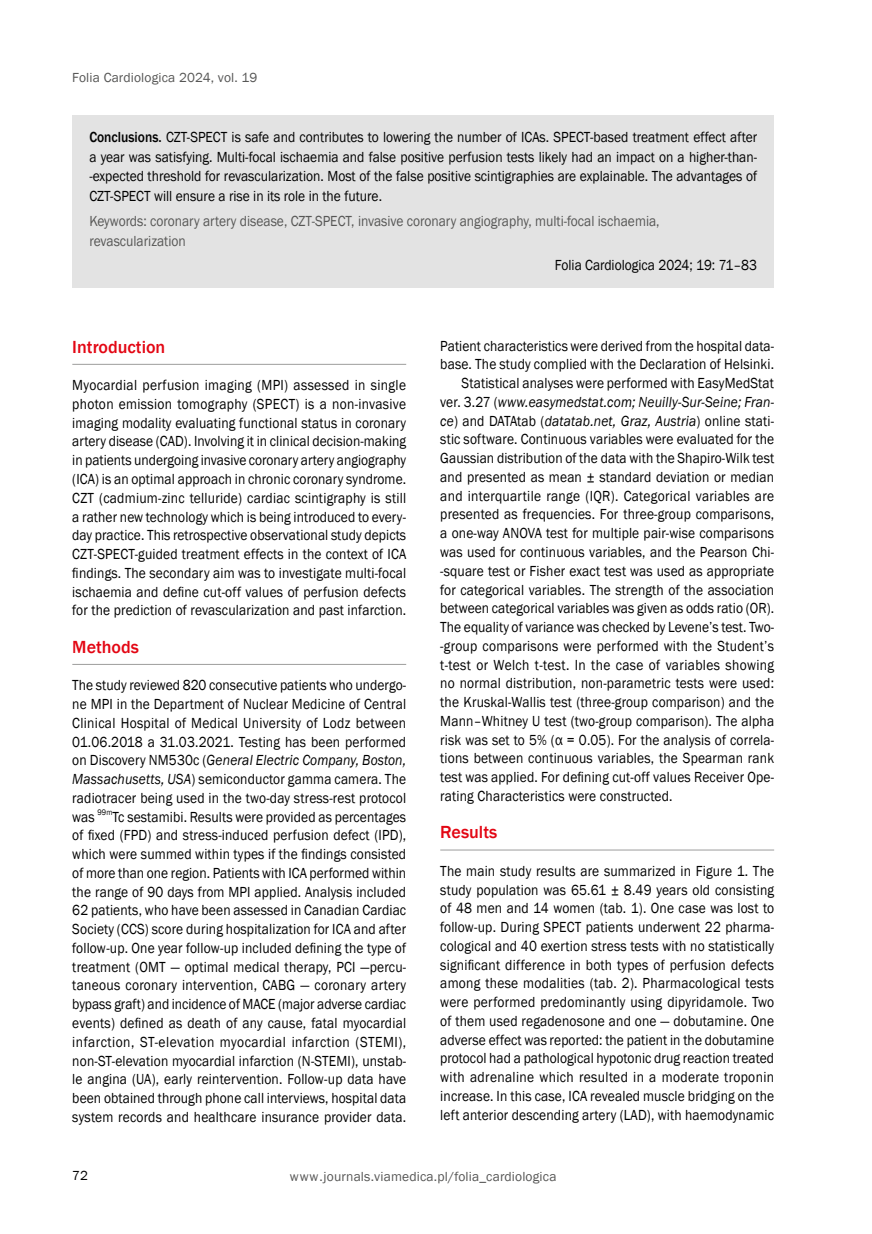
<style>
.page{position:relative;width:872px;height:1234px;background:#fff}
.page>*{position:absolute;margin:0;border:0;box-sizing:border-box;transform-origin:0 0}
.t1{font:500 18px "Franklin Gothic";color:#e30613}
.t2{font:15px/18.8px "Franklin Gothic";letter-spacing:.01em;color:#000;text-align:justify;scale:.9 1}
.t3{font:15px/20.5px "Franklin Gothic";color:#575756;scale:.9 1}
.t4{font:italic 15px "Franklin Gothic";letter-spacing:.01em;color:#000;scale:.9 1}
.t5{font:15px "Franklin Gothic";letter-spacing:.03em;color:#000;scale:.9 1}
.t6{font:13.5px "Franklin Gothic";letter-spacing:.01em;color:#575756}
.t7{font:13.5px "Franklin Gothic";color:#000}
.t8{font:8.25px "Franklin Gothic";color:#000;scale:.9 1}
.s1{font-weight:500}
.s2{font-style:italic}
.s3{font-style:normal}
</style>
<div class="page">
<hr style="left:440px;top:849px;width:334px;height:1px;background:#9d9d9c">
<div style="left:72px;top:115px;width:702px;height:172px;background:#e3e3e3"></div>
<hr style="left:72px;top:364px;width:334px;height:1px;background:#9d9d9c">
<hr style="left:72px;top:664px;width:334px;height:1px;background:#9d9d9c">
<p class="t6" style="left:72px;top:69px;width:187px">Folia Cardiologica 2024, vol. 19</p>
<p class="t2" style="left:89px;top:128px;width:743px;line-height:19.5px"><span class="s1">Conclusions.</span> CZT-SPECT is safe and contributes to lowering the number of ICAs. SPECT-based treatment effect after a year was satisfying. Multi-focal ischaemia and false positive perfusion tests likely had an impact on a higher-than--expected threshold for revascularization. Most of the false positive scintigraphies are explainable. The advantages of CZT-SPECT will ensure a rise in its role in the future.</p>
<p class="t3" style="left:89px;top:211px;width:635px">Keywords: coronary artery disease, CZT-SPECT, invasive coronary angiography, multi-focal ischaemia, revascularization</p>
<p class="t2" style="left:555px;top:256px;width:226px">Folia Cardiologica 2024; 19: 71–83</p>
<p class="t1" style="left:72px;top:335px;width:95px">Introduction</p>
<p class="t2" style="left:72px;top:376px;width:372px">Myocardial perfusion imaging (MPI) assessed in single photon emission tomography (SPECT) is a non-invasive imaging modality evaluating functional status in coronary artery disease (CAD). Involving it in clinical decision-making in patients undergoing invasive coronary artery angiography (ICA) is an optimal approach in chronic coronary syndrome.<br>CZT (cadmium-zinc telluride) cardiac scintigraphy is still a rather new technology which is being introduced to every&shy;day practice. This retrospective observational study depicts CZT-SPECT-guided treatment effects in the context of ICA findings. The secondary aim was to investigate multi-focal ischaemia and define cut-off values of perfusion defects for the prediction of revascularization and past infarction.</p>
<p class="t1" style="left:72px;top:635px;width:68px">Methods</p>
<p class="t2" style="left:72px;top:676px;width:372px">The study reviewed 820 consecutive patients who undergo&shy;ne MPI in the Department of Nuclear Medicine of Central Clinical Hospital of Medical University of Lodz between 01.06.2018 a 31.03.2021. Testing has been performed on Discovery NM530c (<span class="s2">General Electric Company, Boston, Massachusetts, USA</span>) semiconductor gamma camera. The radiotracer being used in the two-day stress-rest protocol was</p>
<p class="t8" style="left:98px;top:806px;width:18px">99m</p>
<p class="t2" style="left:72px;top:807px;width:372px;text-indent:40px">Tc sestamibi. Results were provided as percentages of fixed (FPD) and stress-induced perfusion defect (IPD), which were summed within types if the findings consisted of more than one region. Patients with ICA performed within the range of 90 days from MPI applied. Analysis included 62 patients, who have been assessed in Canadian Cardiac Society (CCS) score during hospitalization for ICA and after follow-up. One year follow-up included defining the type of treatment (OMT — optimal medical therapy, PCI —percu&shy;taneous coronary intervention, CABG — coronary artery bypass graft) and incidence of MACE (major adverse cardiac events) defined as death of any cause, fatal myocardial infarction, ST-elevation myocardial infarction (STEMI), non-ST-elevation myocardial infarction (N-STEMI), unstab&shy;le angina (UA), early reintervention. Follow-up data have been obtained through phone call interviews, hospital data system records and healthcare insurance provider data.</p>
<p class="t2" style="left:440px;top:336px;width:372px">Patient characteristics were derived from the hospital data-</p>
<p class="t2" style="left:440px;top:355px;width:372px">base. The study complied with the Declaration of Helsinki.</p>
<p class="t2" style="left:461px;top:374px;width:349px">Statistical analyses were performed with EasyMedStat</p>
<p class="t4" style="left:440px;top:392px;width:372px"><span class="s3">ver. 3.27 (</span>www.easymedstat.com; Neuilly-Sur-Seine; Fran-</p>
<p class="t4" style="left:440px;top:411px;width:372px">ce<span class="s3">) and DATAtab (</span>datatab.net, Graz, Austria<span class="s3">) online stati-</span></p>
<p class="t2" style="left:440px;top:430px;width:372px">stic software. Continuous variables were evaluated for the</p>
<p class="t2" style="left:440px;top:449px;width:372px">Gaussian distribution of the data with the Shapiro-Wilk test</p>
<p class="t2" style="left:440px;top:468px;width:372px">and presented as mean ± standard deviation or median</p>
<p class="t2" style="left:440px;top:486px;width:372px">and interquartile range (IQR). Categorical variables are</p>
<p class="t2" style="left:440px;top:505px;width:372px">presented as frequencies. For three-group comparisons,</p>
<p class="t2" style="left:440px;top:524px;width:372px">a one-way ANOVA test for multiple pair-wise comparisons</p>
<p class="t2" style="left:440px;top:543px;width:372px">was used for continuous variables, and the Pearson Chi-</p>
<p class="t2" style="left:440px;top:561px;width:372px">-square test or Fisher exact test was used as appropriate</p>
<p class="t2" style="left:440px;top:580px;width:372px">for categorical variables. The strength of the association</p>
<p class="t2" style="left:440px;top:599px;width:372px">between categorical variables was given as odds ratio (OR).</p>
<p class="t2" style="left:440px;top:618px;width:372px">The equality of variance was checked by Levene’s test. Two-</p>
<p class="t2" style="left:440px;top:636px;width:372px">-group comparisons were performed with the Student’s</p>
<p class="t5" style="left:440px;top:655px;width:372px">t-test or Welch t-test. In the case of variables showing</p>
<p class="t2" style="left:440px;top:674px;width:372px">no normal distribution, non-parametric tests were used:</p>
<p class="t2" style="left:440px;top:693px;width:372px">the Kruskal-Wallis test (three-group comparison) and the</p>
<p class="t2" style="left:440px;top:711px;width:372px">Mann–Whitney U test (two-group comparison). The alpha</p>
<p class="t2" style="left:440px;top:730px;width:372px">risk was set to 5% (α = 0.05). For the analysis of correla-</p>
<p class="t2" style="left:440px;top:749px;width:372px">tions between continuous variables, the Spearman rank</p>
<p class="t2" style="left:440px;top:768px;width:372px">test was applied. For defining cut-off values Receiver Ope-</p>
<p class="t2" style="left:440px;top:786px;width:259px">rating Characteristics were constructed.</p>
<p class="t1" style="left:440px;top:821px;width:59px">Results</p>
<p class="t2" style="left:440px;top:861px;width:372px">The main study results are summarized in Figure 1. The study population was 65.61 ± 8.49 years old consisting of 48 men and 14 women (tab. 1). One case was lost to follow-up. During SPECT patients underwent 22 pharma&shy;cological and 40 exertion stress tests with no statistically significant difference in both types of perfusion defects among these modalities (tab. 2). Pharmacological tests were performed predominantly using dipyridamole. Two of them used regadenosone and one — dobutamine. One adverse effect was reported: the patient in the dobutamine protocol had a pathological hypotonic drug reaction treated with adrenaline which resulted in a moderate troponin increase. In this case, ICA revealed muscle bridging on the left anterior descending artery (LAD), with haemodynamic</p>
<p class="t7" style="left:72px;top:1166px;width:17px">72</p>
<p class="t6" style="left:290px;top:1168px;width:268px">www.journals.viamedica.pl/folia_cardiologica</p>
</div>
